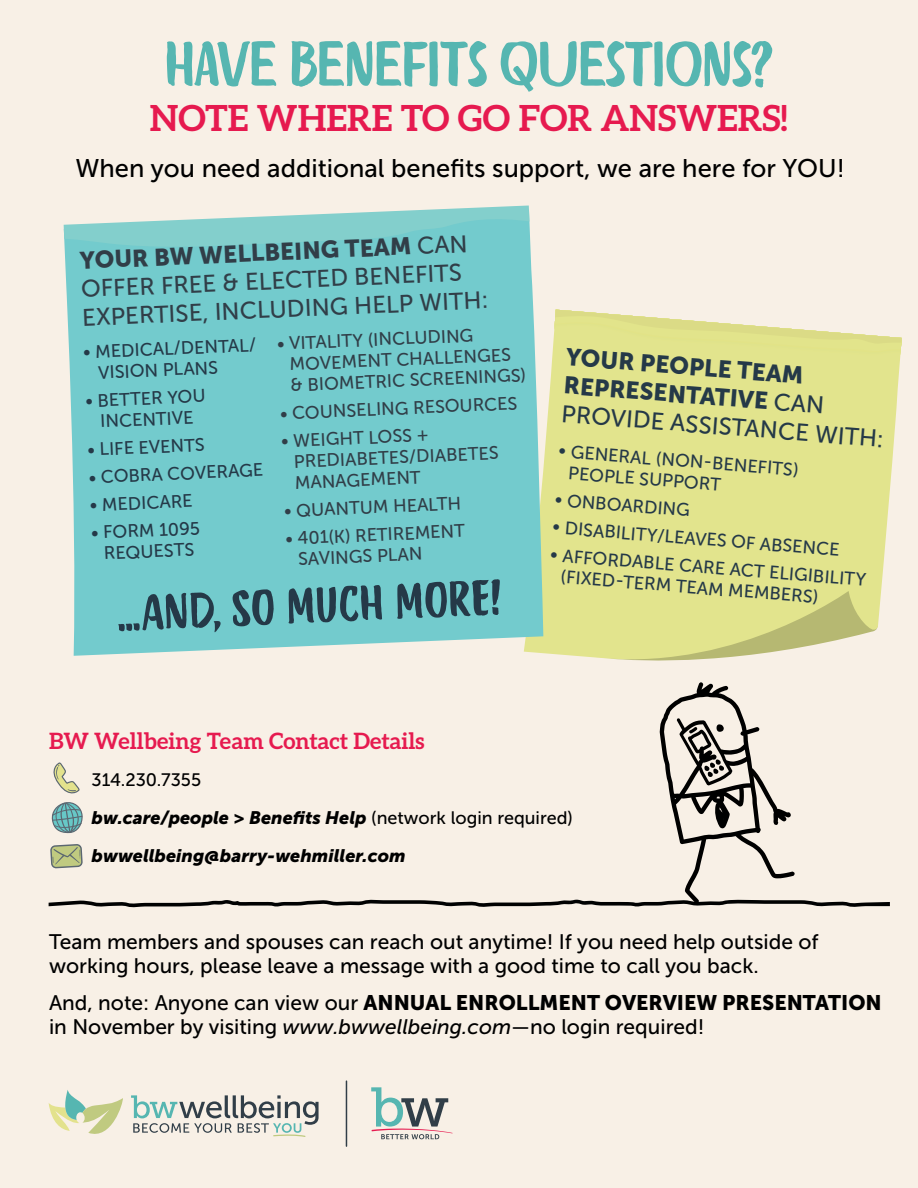
<style>
.page{position:relative;width:918px;height:1188px;background:#f8f0e6}
.page>*{position:absolute;margin:0;border:0;box-sizing:border-box;transform-origin:0 0}
.t1{font:61.5px "Quotes Caps";color:#56b6b1}
.t2{font:48px "Quotes Caps";color:#253948}
.t3{font:700 36px "Aleo";color:#e61a4f}
.t4{font:25.5px "Museo Sans 500";color:#000}
.t5{font:24px/28.5px "Museo Sans 500";color:#313e48}
.t6{font:24px/28.3px "Museo Sans 900";color:#253948}
.t7{font:24px "Museo Sans 500";color:#253948}
.t8{font:24px "Museo Sans 900";color:#313e48}
.t9{font:700 22.5px "Aleo";color:#e61a4f}
.t10{font:21px/24px "Museo Sans 500";color:#000}
.t11{font:21px "Museo Sans 900";color:#000}
.t12{font:18px/20.7px "Museo Sans 500";color:#253948}
.t13{font:18px/20.9px "Museo Sans 500";color:#313e48}
.t14{font:italic 18px/37.5px "Museo Sans 900";color:#000}
.t15{font:18px "Museo Sans 500";color:#000}
.s1{font-family:"Museo Sans 500"}
.s2{font-family:"Museo Sans 500";font-style:normal}
.s3{font-style:italic}
</style>
<div class="page">
<svg style="left:49px;top:1090px;width:74px;height:44px"></svg>
<svg style="left:131px;top:1095px;width:188px;height:42px"></svg>
<svg style="left:371px;top:1087px;width:82px;height:52px"></svg>
<hr style="left:346px;top:1081px;width:1px;height:65px;background:#313e48">
<div style="left:543px;top:375px;width:356px;height:283px;background:#e2e48d"></div>
<svg style="left:551px;top:310px;width:351px;height:65px"></svg>
<svg style="left:595px;top:591px;width:283px;height:70px;background:#dbdc92"></svg>
<div style="left:65px;top:256px;width:478px;height:400px;background:#73cbcd"></div>
<svg style="left:64px;top:206px;width:467px;height:50px"></svg>
<svg style="left:49px;top:682px;width:841px;height:226px"></svg>
<h1 class="t1" style="left:164px;top:23px;width:609px">HAVE BENEFITS QUESTIONS?</h1>
<h3 class="t3" style="left:150px;top:97px;width:639px">NOTE WHERE TO GO FOR ANSWERS!</h3>
<h3 class="t4" style="left:75px;top:155px;width:771px">When you need additional benefits support, we are here for YOU!</h3>
<h3 class="t8" style="left:79px;top:245px;width:390px;rotate:-2deg">YOUR BW WELLBEING TEAM <span class="s1">CAN</span></h3>
<h3 class="t5" style="left:81px;top:273px;width:408px;rotate:-2deg">OFFER FREE &amp; ELECTED BENEFITS<br>EXPERTISE, INCLUDING HELP WITH:</h3>
<p class="t12" style="left:97px;top:340px;width:160px;line-height:21.3px;text-indent:-14px;rotate:-2deg">• MEDICAL/DENTAL/<br>VISION PLANS</p>
<p class="t12" style="left:85px;top:390px;width:122px;text-align:center;rotate:-2deg">• BETTER YOU<br>INCENTIVE</p>
<p class="t12" style="left:87px;top:439px;width:119px;rotate:-2deg">• LIFE EVENTS</p>
<p class="t12" style="left:89px;top:466px;width:176px;rotate:-2deg">• COBRA COVERAGE</p>
<p class="t12" style="left:90px;top:494px;width:104px;rotate:-2deg">• MEDICARE</p>
<p class="t12" style="left:91px;top:522px;width:110px;text-align:center;rotate:-2deg">• FORM 1095<br>REQUESTS</p>
<p class="t13" style="left:289px;top:332px;width:238px;text-indent:-12px;rotate:-2deg">• VITALITY (INCLUDING<br>MOVEMENT CHALLENGES &amp; BIOMETRIC SCREENINGS)</p>
<p class="t13" style="left:280px;top:402px;width:239px;rotate:-2deg">• COUNSELING RESOURCES</p>
<p class="t13" style="left:293px;top:430px;width:206px;text-indent:-12px;rotate:-2deg">• WEIGHT LOSS +<br>PREDIABETES/DIABETES<br>MANAGEMENT</p>
<p class="t13" style="left:284px;top:500px;width:178px;rotate:-2deg">• QUANTUM HEALTH</p>
<p class="t13" style="left:297px;top:527px;width:169px;text-indent:-12px;rotate:-2deg">• 401(K) RETIREMENT<br>SAVINGS PLAN</p>
<h2 class="t2" style="left:117px;top:581px;width:385px;rotate:-2deg">...AND, SO MUCH MORE!</h2>
<h3 class="t6" style="left:567px;top:343px;width:263px;rotate:4deg">YOUR PEOPLE TEAM<br>REPRESENTATIVE <span class="s1">CAN</span></h3>
<h3 class="t7" style="left:562px;top:402px;width:325px;rotate:4deg">PROVIDE ASSISTANCE WITH:</h3>
<p class="t12" style="left:570px;top:442px;width:231px;text-indent:-12px;rotate:4deg">• GENERAL (NON-BENEFITS)<br>PEOPLE SUPPORT</p>
<p class="t12" style="left:555px;top:490px;width:137px;rotate:4deg">• ONBOARDING</p>
<p class="t12" style="left:553px;top:518px;width:290px;rotate:4deg">• DISABILITY/LEAVES OF ABSENCE</p>
<p class="t12" style="left:562px;top:547px;width:307px;text-indent:-12px;rotate:4deg">• AFFORDABLE CARE ACT ELIGIBILITY (FIXED-TERM TEAM MEMBERS)</p>
<p class="t9" style="left:49px;top:728px;width:377px">BW Wellbeing Team Contact Details</p>
<p class="t15" style="left:92px;top:770px;width:111px">314.230.7355</p>
<p class="t14" style="left:92px;top:799px;width:483px">bw.care/people &gt; Benefits Help <span class="s2">(network login required) </span>bwwellbeing@barry-wehmiller.com</p>
<p class="t10" style="left:49px;top:930px;width:771px">Team members and spouses can reach out anytime! If you need help outside of working hours, please leave a message with a good time to call you back.</p>
<p class="t11" style="left:49px;top:991px;width:834px"><span class="s1">And, note: Anyone can view our</span> ANNUAL ENROLLMENT OVERVIEW PRESENTATION</p>
<p class="t10" style="left:49px;top:1015px;width:657px">in November by visiting <span class="s3">www.bwwellbeing.com</span>—no login required!</p>
</div>
